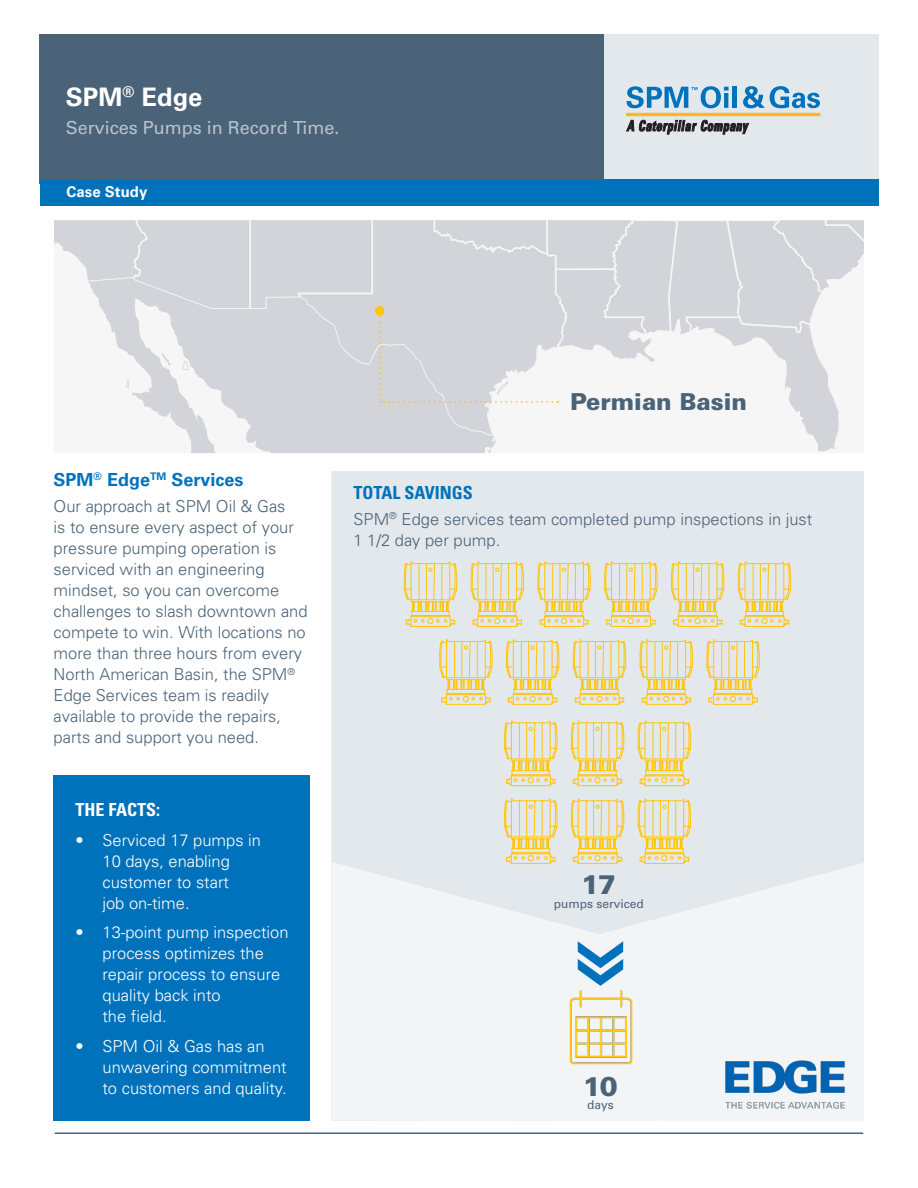
<style>
.page{position:relative;width:918px;height:1188px;background:#fff}
.page>*{position:absolute;margin:0;border:0;box-sizing:border-box;transform-origin:0 0}
.IP_info{font:900 27px "Univers LT Std";color:#4a6378}
.t1{font:700 25.5px "Univers";color:#fff}
.IP_info-2{font:900 23.4px "Univers LT Std";color:#4a6378}
.t2{font:18px "Univers";color:#b9c3ce}
.body_heading{font:700 18px "Univers";color:#0072bc}
.IP_info-3{font:700 condensed 18px "Univers LT Std";color:#0072bc}
.IP_info-4{font:700 condensed 18px "Univers LT Std";color:#fff}
.body_copy{font:300 16.5px/21px "Univers";color:#4a6378}
.t3{font:300 16.5px/21px "Univers";color:#fff}
.t4{font:700 15px "Univers";color:#fff}
.IP_info-5{font:12px "Univers";color:#4a6378}
</style>
<div class="page">
<div style="left:40px;top:35px;width:564px;height:149px;background:#4a6378"></div>
<div style="left:604px;top:35px;width:274px;height:149px;background:#e3e8ed"></div>
<div style="left:40px;top:179px;width:838px;height:27px;background:#0072bc"></div>
<svg style="left:627px;top:86px;width:102px;height:22px"></svg>
<hr style="left:732px;top:87px;width:4px;height:21px;background:#0072bc">
<svg style="left:743px;top:86px;width:77px;height:22px"></svg>
<svg style="left:627px;top:120px;width:122px;height:14px"></svg>
<div style="left:627px;top:113px;width:193px;height:3px;border:1px solid #fcb828"></div>
<hr style="left:55px;top:1133px;width:808px;height:1px;background:#4a6378">
<div style="left:331px;top:471px;width:533px;height:391px;background:#e3e8ed"></div>
<svg style="left:331px;top:862px;width:533px;height:259px;fill:#f2f4f6"></svg>
<svg style="left:54px;top:220px;width:810px;height:233px"></svg>
<div style="left:54px;top:775px;width:256px;height:346px;background:#0072bc"></div>
<svg style="left:578px;top:941px;width:45px;height:45px"></svg>
<img style="left:721px;top:1057px;width:130px;height:57px">
<svg style="left:404px;top:548px;width:388px;height:316px;background:#e6e3ce"></svg>
<img style="left:561px;top:987px;width:79px;height:82px">
<p class="t1" style="left:66px;top:82px;width:138px">SPM<sup>®</sup> Edge</p>
<p class="t2" style="left:66px;top:116px;width:275px">Services Pumps in Record Time.</p>
<p class="t4" style="left:67px;top:183px;width:82px">Case Study</p>
<p class="body_heading" style="left:54px;top:469px;width:191px">SPM<sup>®</sup> Edge<sup>TM</sup> Services</p>
<p class="body_copy" style="left:54px;top:496px;width:256px">Our approach at SPM Oil &amp; Gas<br>is to ensure every aspect of your pressure pumping operation is serviced with an engineering mindset, so you can overcome challenges to slash downtown and compete to win. With locations no more than three hours from every<br>North American Basin, the SPM<sup>®<br></sup>Edge Services team is readily available to provide the repairs, parts and support you need.</p>
<p class="IP_info-4" style="left:75px;top:799px;width:86px">THE FACTS:</p>
<p class="t3" style="left:102px;top:829px;width:160px;text-indent:-27px">• Serviced 17 pumps in<br>10 days, enabling customer to start<br>job on-time.</p>
<p class="t3" style="left:102px;top:922px;width:188px;text-indent:-27px">• 13-point pump inspection process optimizes the repair process to ensure quality back into<br>the field.</p>
<p class="t3" style="left:102px;top:1035px;width:186px;text-indent:-27px">• SPM Oil &amp; Gas has an unwavering commitment to customers and quality.</p>
<p class="IP_info-3" style="left:354px;top:481px;width:121px">TOTAL SAVINGS</p>
<p class="IP_info-2" style="left:570px;top:387px;width:178px">Permian Basin</p>
<p class="body_copy" style="left:354px;top:509px;width:460px">SPM<sup>®</sup> Edge services team completed pump inspections in just<br>1 1/2 day per pump.</p>
<p class="IP_info" style="left:581px;top:867px;width:36px">17</p>
<p class="IP_info-5" style="left:554px;top:896px;width:92px">pumps serviced</p>
<p class="IP_info" style="left:583px;top:1069px;width:36px">10</p>
<p class="IP_info-5" style="left:587px;top:1098px;width:28px">days</p>
</div>
